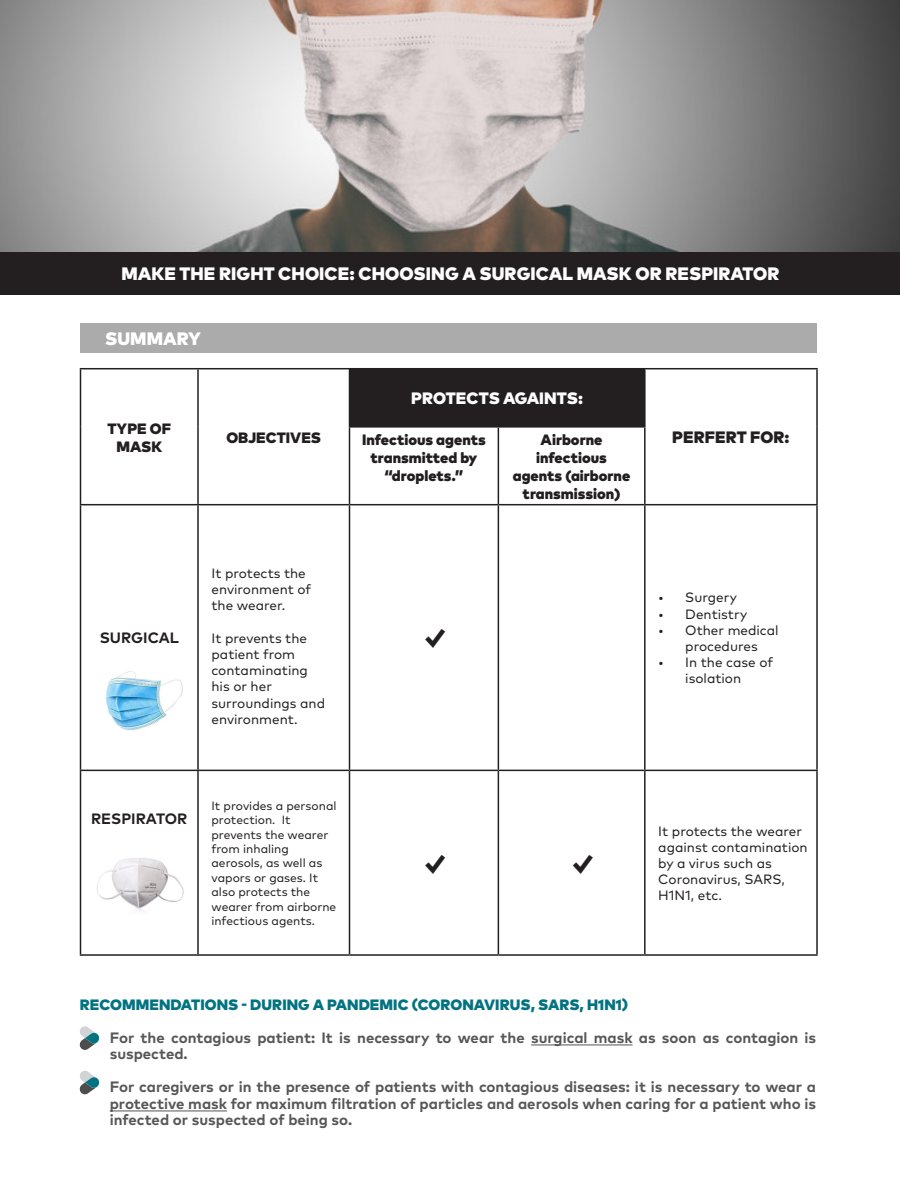
<style>
.page{position:relative;width:900px;height:1200px;background:#fff}
.page>*{position:absolute;margin:0;border:0;box-sizing:border-box;transform-origin:0 0}
.t1{font:900 30px "Mark Pro";color:#231f20}
.t2{font:900 18px "Mark Pro";letter-spacing:.005em;color:#fff}
.t3{font:900 16.5px "Mark Pro";color:#fff}
.t4{font:900 16.5px "Mark Pro";letter-spacing:.005em;color:#231f20}
.t5{font:700 15px/16.5px "Mark Pro";color:#575757}
.t6{font:900 15px/18px "Mark Pro";color:#231f20;text-align:center}
.t7{font:900 15px "Mark Pro";letter-spacing:.005em;color:#037382}
.t8{font:700 15px "Mark Pro";color:#231f20}
.t9{font:13.5px/16.2px "Mark Pro";color:#231f20}
.t10{font:12px/14.4px "Mark Pro";color:#231f20}
</style>
<div class="page">
<div style="left:80px;top:323px;width:736px;height:29px;background:#ababab"></div>
<div style="left:350px;top:369px;width:295px;height:58px;background:#231f20"></div>
<hr style="left:80px;top:368px;width:118px;height:1px;background:#231f20">
<hr style="left:80px;top:369px;width:1px;height:58px;background:#231f20">
<hr style="left:198px;top:368px;width:152px;height:1px;background:#231f20">
<hr style="left:197px;top:369px;width:2px;height:58px;background:#231f20">
<hr style="left:350px;top:368px;width:148px;height:1px;background:#231f20">
<hr style="left:349px;top:369px;width:1px;height:57px;background:#231f20">
<hr style="left:498px;top:368px;width:147px;height:1px;background:#231f20">
<hr style="left:645px;top:368px;width:173px;height:1px;background:#231f20">
<hr style="left:644px;top:369px;width:2px;height:57px;background:#231f20">
<hr style="left:816px;top:369px;width:2px;height:58px;background:#231f20">
<hr style="left:80px;top:427px;width:1px;height:77px;background:#231f20">
<hr style="left:197px;top:427px;width:2px;height:77px;background:#231f20">
<hr style="left:349px;top:426px;width:149px;height:2px;background:#231f20">
<hr style="left:349px;top:428px;width:1px;height:76px;background:#231f20">
<hr style="left:498px;top:426px;width:148px;height:2px;background:#231f20">
<hr style="left:498px;top:428px;width:1px;height:76px;background:#231f20">
<hr style="left:644px;top:428px;width:2px;height:76px;background:#231f20">
<hr style="left:816px;top:427px;width:2px;height:77px;background:#231f20">
<hr style="left:80px;top:504px;width:118px;height:1px;background:#231f20">
<hr style="left:80px;top:505px;width:1px;height:265px;background:#231f20">
<hr style="left:198px;top:504px;width:152px;height:1px;background:#231f20">
<hr style="left:197px;top:505px;width:2px;height:265px;background:#231f20">
<hr style="left:350px;top:504px;width:148px;height:1px;background:#231f20">
<hr style="left:349px;top:505px;width:1px;height:265px;background:#231f20">
<hr style="left:498px;top:504px;width:147px;height:1px;background:#231f20">
<hr style="left:498px;top:505px;width:1px;height:265px;background:#231f20">
<hr style="left:645px;top:504px;width:173px;height:1px;background:#231f20">
<hr style="left:644px;top:505px;width:2px;height:265px;background:#231f20">
<hr style="left:816px;top:505px;width:2px;height:265px;background:#231f20">
<hr style="left:80px;top:770px;width:118px;height:1px;background:#231f20">
<hr style="left:80px;top:771px;width:1px;height:183px;background:#231f20">
<hr style="left:198px;top:770px;width:152px;height:1px;background:#231f20">
<hr style="left:197px;top:771px;width:2px;height:183px;background:#231f20">
<hr style="left:350px;top:770px;width:148px;height:1px;background:#231f20">
<hr style="left:349px;top:771px;width:1px;height:183px;background:#231f20">
<hr style="left:498px;top:770px;width:147px;height:1px;background:#231f20">
<hr style="left:498px;top:771px;width:1px;height:183px;background:#231f20">
<hr style="left:645px;top:770px;width:173px;height:1px;background:#231f20">
<hr style="left:644px;top:771px;width:2px;height:183px;background:#231f20">
<hr style="left:816px;top:771px;width:2px;height:183px;background:#231f20">
<hr style="left:80px;top:954px;width:118px;height:2px;background:#231f20">
<hr style="left:198px;top:954px;width:152px;height:2px;background:#231f20">
<hr style="left:350px;top:954px;width:148px;height:2px;background:#231f20">
<hr style="left:498px;top:954px;width:147px;height:2px;background:#231f20">
<hr style="left:645px;top:954px;width:173px;height:2px;background:#231f20">
<hr style="left:531px;top:1044px;width:102px;height:1px;background:#575757">
<hr style="left:110px;top:1110px;width:117px;height:1px;background:#575757">
<svg style="left:79px;top:1071px;width:20px;height:23px"></svg>
<svg style="left:79px;top:1026px;width:20px;height:24px"></svg>
<img style="left:106px;top:671px;width:77px;height:60px">
<img style="left:97px;top:858px;width:87px;height:53px">
<img style="left:0;top:0;width:900px;height:253px">
<div style="left:0;top:253px;width:900px;height:42px;background:#231f20"></div>
<p class="t2" style="left:121px;top:260px;width:660px">MAKE THE RIGHT CHOICE: CHOOSING A SURGICAL MASK OR RESPIRATOR</p>
<p class="t2" style="left:105px;top:325px;width:97px">SUMMARY</p>
<p class="t6" style="left:107px;top:418px;width:65px">TYPE OF<br>MASK</p>
<p class="t6" style="left:226px;top:427px;width:96px">OBJECTIVES</p>
<p class="t3" style="left:411px;top:386px;width:173px">PROTECTS AGAINTS:</p>
<p class="t6" style="left:362px;top:429px;width:125px">Infectious agents</p>
<p class="t4" style="left:672px;top:425px;width:119px">PERFERT FOR:</p>
<p class="t6" style="left:371px;top:447px;width:108px">transmitted by “droplets.”</p>
<p class="t6" style="left:513px;top:429px;width:119px">Airborne infectious agents (airborne transmission)</p>
<p class="t8" style="left:100px;top:627px;width:81px">SURGICAL</p>
<p class="t9" style="left:212px;top:564px;width:101px">It protects the environment of the wearer.</p>
<p class="t9" style="left:212px;top:629px;width:115px">It prevents the patient from contaminating his or her surroundings and environment.</p>
<p class="t1" style="left:419px;top:616px;width:34px">✓</p>
<p class="t8" style="left:91px;top:808px;width:98px">RESPIRATOR</p>
<p class="t10" style="left:212px;top:797px;width:127px">It provides a personal protection. It prevents the wearer from inhaling aerosols, as well as vapors or gases. It also protects the wearer from airborne infectious agents.</p>
<p class="t1" style="left:419px;top:841px;width:34px">✓</p>
<p class="t1" style="left:566px;top:841px;width:34px">✓</p>
<p class="t9" style="left:658px;top:588px;width:80px">• Surgery</p>
<p class="t9" style="left:658px;top:605px;width:90px">• Dentistry</p>
<p class="t9" style="left:658px;top:621px;width:122px;text-align:center">• Other medical procedures</p>
<p class="t9" style="left:658px;top:653px;width:116px;text-align:center">• In the case of isolation</p>
<p class="t9" style="left:658px;top:822px;width:151px">It protects the wearer against contamination by a virus such as<br>Coronavirus, SARS,<br>H1N1, etc.</p>
<p class="t7" style="left:80px;top:993px;width:550px">RECOMMENDATIONS - DURING A PANDEMIC (CORONAVIRUS, SARS, H1N1)</p>
<p class="t5" style="left:110px;top:1028px;width:708px">For the contagious patient: It is necessary to wear the surgical mask as soon as contagion is suspected.</p>
<p class="t5" style="left:110px;top:1078px;width:708px;text-align:justify">For caregivers or in the presence of patients with contagious diseases: it is necessary to wear a protective mask for maximum filtration of particles and aerosols when caring for a patient who is infected or suspected of being so.</p>
</div>
